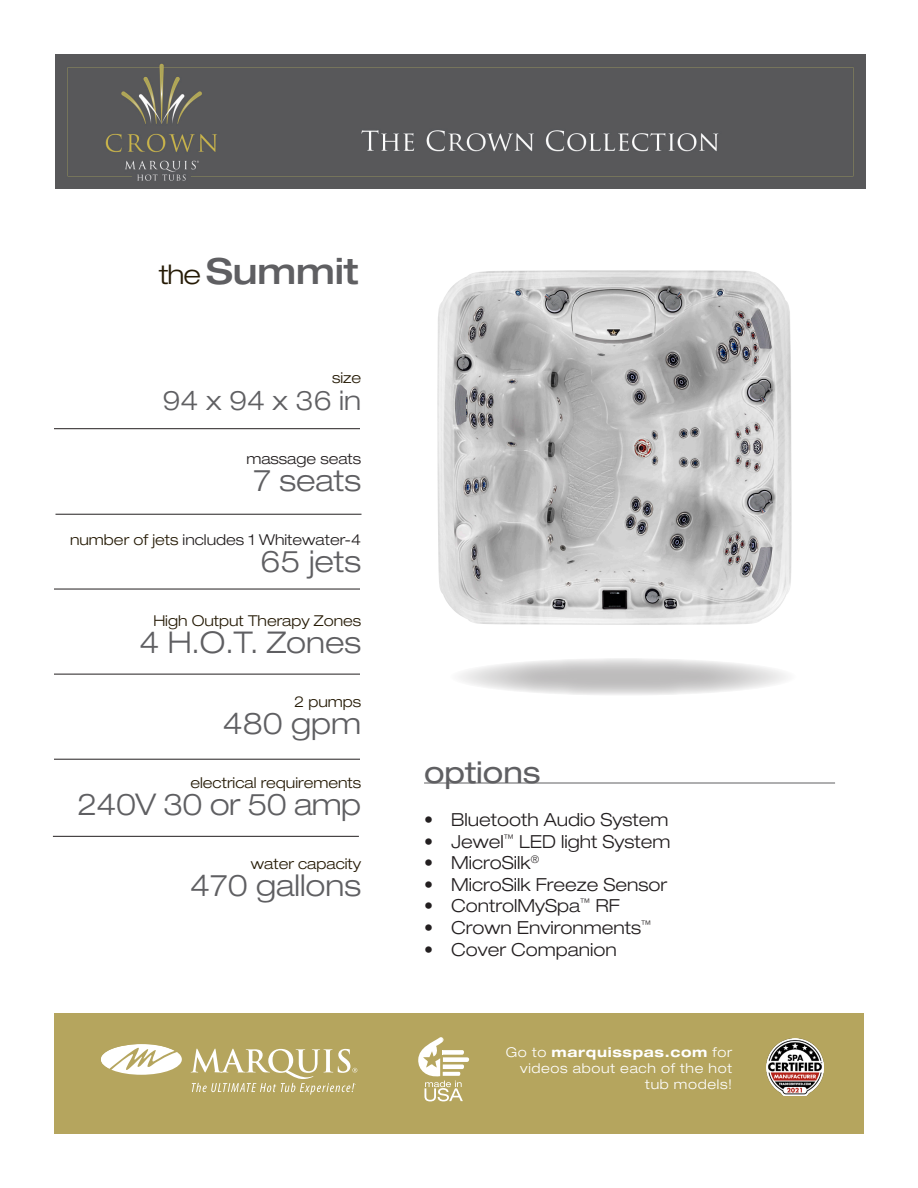
<style>
.page{position:relative;width:918px;height:1188px;background:#fff}
.page>*{position:absolute;margin:0;border:0;box-sizing:border-box;transform-origin:0 0}
.t1{font:500 expanded 36px "Helvetica Neue LT Std";color:#5f5f62}
.t2{font:300 expanded 30px "Helvetica Neue LT Std";color:#5f5f62}
.t3{font:300 expanded 30px "Helvetica Neue LT Std";letter-spacing:-.02em;color:#5f5f62}
.t4{font:expanded 30px "Helvetica Neue LT Std";color:#5f5f62}
.t5{font:300 expanded 27px "Helvetica Neue LT Std";color:#5f5f62}
.t6{font:300 expanded 18px "Helvetica Neue LT Std";color:#231f20}
.t7{font:300 expanded 15px "Helvetica Neue LT Std";color:#251a05}
.t8{font:300 expanded 15px "Helvetica Neue LT Std";color:#231f20}
.t9{font:300 expanded 13.5px/16.2px "Helvetica Neue LT Std";letter-spacing:.05em;color:#fff;text-align:right}
.t10{font:100 condensed 3px "Helvetica Neue LT Std";color:#fff}
.s1{font-weight:300;font-size:27px;color:#251a05}
.s2{color:#251a05}
.s3{font-weight:700}
</style>
<div class="page">
<div style="left:54px;top:1013px;width:810px;height:121px;background:#b5a55e"></div>
<svg style="left:418px;top:1037px;width:51px;height:64px"></svg>
<svg style="left:449px;top:658px;width:349px;height:38px"></svg>
<hr style="left:424px;top:783px;width:411px;height:1px;background:#5f5f62">
<hr style="left:54px;top:428px;width:306px;height:1px;background:#231f20">
<hr style="left:56px;top:514px;width:306px;height:1px;background:#231f20">
<hr style="left:54px;top:589px;width:306px;height:1px;background:#231f20">
<hr style="left:54px;top:674px;width:306px;height:1px;background:#231f20">
<hr style="left:54px;top:759px;width:306px;height:1px;background:#231f20">
<img style="left:766px;top:1038px;width:58px;height:58px">
<svg style="left:101px;top:1044px;width:81px;height:31px"></svg>
<svg style="left:191px;top:1049px;width:166px;height:46px"></svg>
<img style="left:437px;top:270px;width:355px;height:355px">
<hr style="left:53px;top:836px;width:306px;height:1px;background:#231f20">
<div style="left:56px;top:54px;width:810px;height:135px;background:#58585a"></div>
<h1 class="t1" style="left:159px;top:249px;width:201px"><span class="s1">the</span> Summit</h1>
<p class="t7" style="left:332px;top:369px;width:31px">size</p>
<h3 class="t5" style="left:162px;top:384px;width:200px">94 x 94 x 36 in</h3>
<p class="t8" style="left:246px;top:450px;width:116px">massage seats</p>
<h2 class="t2" style="left:253px;top:462px;width:109px">7 seats</h2>
<p class="t8" style="left:70px;top:531px;width:293px"><span class="s2">number of jets</span> includes 1 Whitewater-4</p>
<h2 class="t2" style="left:261px;top:543px;width:102px">65 jets</h2>
<p class="t7" style="left:153px;top:612px;width:209px">High Output Therapy Zones</p>
<h2 class="t2" style="left:139px;top:624px;width:223px">4 H.O.T. Zones</h2>
<p class="t7" style="left:294px;top:693px;width:68px">2 pumps</p>
<h2 class="t2" style="left:223px;top:705px;width:140px">480 gpm</h2>
<p class="t7" style="left:190px;top:774px;width:172px">electrical requirements</p>
<h2 class="t3" style="left:77px;top:786px;width:286px">240V 30 or 50 amp</h2>
<p class="t7" style="left:251px;top:855px;width:112px">water capacity</p>
<h2 class="t2" style="left:190px;top:867px;width:173px">470 gallons</h2>
<p class="t10" style="left:355px;top:1083px;width:3px">®</p>
<h2 class="t4" style="left:424px;top:754px;width:118px">options</h2>
<p class="t6" style="left:424px;top:809px;width:246px">• Bluetooth Audio System</p>
<p class="t6" style="left:424px;top:830px;width:248px">• Jewel<sup>™</sup> LED light System</p>
<p class="t6" style="left:424px;top:852px;width:117px">• MicroSilk<sup>®</sup></p>
<p class="t6" style="left:424px;top:874px;width:245px">• MicroSilk Freeze Sensor</p>
<p class="t6" style="left:424px;top:895px;width:197px">• ControlMySpa<sup>™</sup> RF</p>
<p class="t6" style="left:424px;top:917px;width:229px">• Crown Environments<sup>™</sup></p>
<p class="t6" style="left:424px;top:938px;width:194px">• Cover Companion</p>
<p class="t9" style="left:506px;top:1044px;width:228px">Go to <span class="s3">marquisspas.com</span> for videos about each of the hot tub models!</p>
</div>
